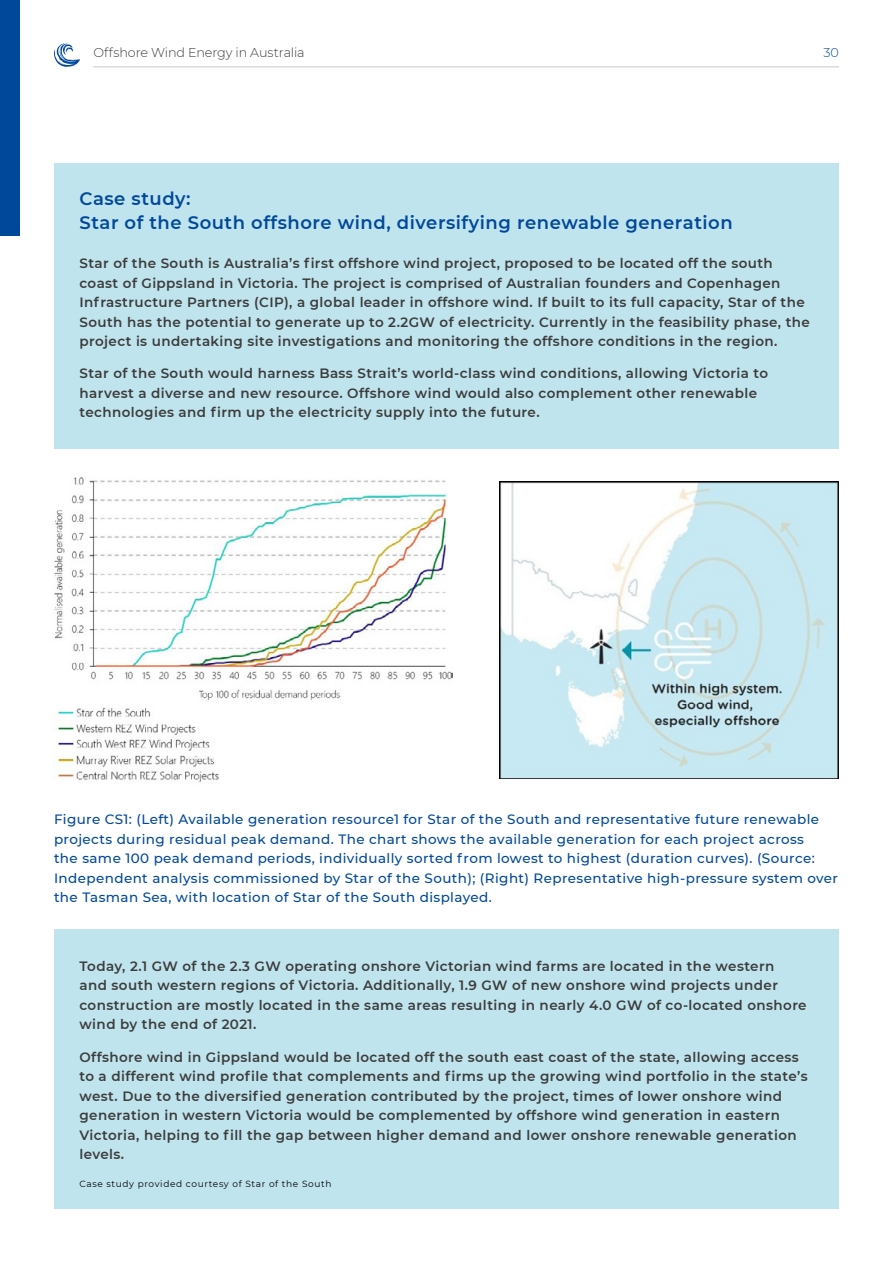
<style>
.page{position:relative;width:893px;height:1263px;background:#fff}
.page>*{position:absolute;margin:0;border:0;box-sizing:border-box;transform-origin:0 0}
.t1{font:600 18px/24px "Montserrat";letter-spacing:.03em;color:#00489a}
.t2{font:600 13.5px/19.5px "Montserrat";letter-spacing:.03em;color:#3c3c3b}
.t3{font:500 13.5px/19.5px "Montserrat";letter-spacing:.03em;color:#00489a}
.t4{font:300 12.75px "Montserrat";letter-spacing:-.005em;color:#3c3c3b}
.t5{font:300 12.75px "Montserrat";color:#00489a}
.t6{font:9px "Montserrat";letter-spacing:.07em;color:#000}
</style>
<div class="page">
<hr style="left:93px;top:66px;width:746px;height:2px;background:#dadada">
<svg style="left:54px;top:43px;width:26px;height:24px"></svg>
<div style="left:0;top:0;width:20px;height:236px;background:#00489a"></div>
<div style="left:54px;top:163px;width:785px;height:286px;background:#c0e4ee"></div>
<div style="left:54px;top:929px;width:785px;height:280px;background:#c0e4ee"></div>
<img style="left:54px;top:477px;width:399px;height:224px">
<img style="left:56px;top:707px;width:163px;height:75px">
<img style="left:500px;top:481px;width:339px;height:298px">
<p class="t4" style="left:93px;top:43px;width:213px">Offshore Wind Energy in Australia</p>
<p class="t5" style="left:823px;top:43px;width:17px">30</p>
<h1 class="t1" style="left:80px;top:185px;width:655px">Case study:<br>Star of the South offshore wind, diversifying renewable generation</h1>
<p class="t2" style="left:80px;top:253px;width:732px">Star of the South is Australia’s first offshore wind project, proposed to be located off the south coast of Gippsland in Victoria. The project is comprised of Australian founders and Copenhagen Infrastructure Partners (CIP), a global leader in offshore wind. If built to its full capacity, Star of the South has the potential to generate up to 2.2GW of electricity. Currently in the feasibility phase, the project is undertaking site investigations and monitoring the offshore conditions in the region.</p>
<p class="t2" style="left:80px;top:363px;width:690px">Star of the South would harness Bass Strait’s world-class wind conditions, allowing Victoria to harvest a diverse and new resource. Offshore wind would also complement other renewable technologies and firm up the electricity supply into the future.</p>
<p class="t3" style="left:54px;top:809px;width:786px">Figure CS1: (Left) Available generation resource1 for Star of the South and representative future renewable projects during residual peak demand. The chart shows the available generation for each project across<br>the same 100 peak demand periods, individually sorted from lowest to highest (duration curves). (Source:<br>Independent analysis commissioned by Star of the South); (Right) Representative high-pressure system over the Tasman Sea, with location of Star of the South displayed.</p>
<p class="t2" style="left:80px;top:956px;width:729px">Today, 2.1 GW of the 2.3 GW operating onshore Victorian wind farms are located in the western<br>and south western regions of Victoria. Additionally, 1.9 GW of new onshore wind projects under construction are mostly located in the same areas resulting in nearly 4.0 GW of co-located onshore wind by the end of 2021.</p>
<p class="t2" style="left:80px;top:1046px;width:730px">Offshore wind in Gippsland would be located off the south east coast of the state, allowing access to a different wind profile that complements and firms up the growing wind portfolio in the state’s west. Due to the diversified generation contributed by the project, times of lower onshore wind generation in western Victoria would be complemented by offshore wind generation in eastern Victoria, helping to fill the gap between higher demand and lower onshore renewable generation levels.</p>
<p class="t6" style="left:80px;top:1177px;width:253px">Case study provided courtesy of Star of the South</p>
</div>
